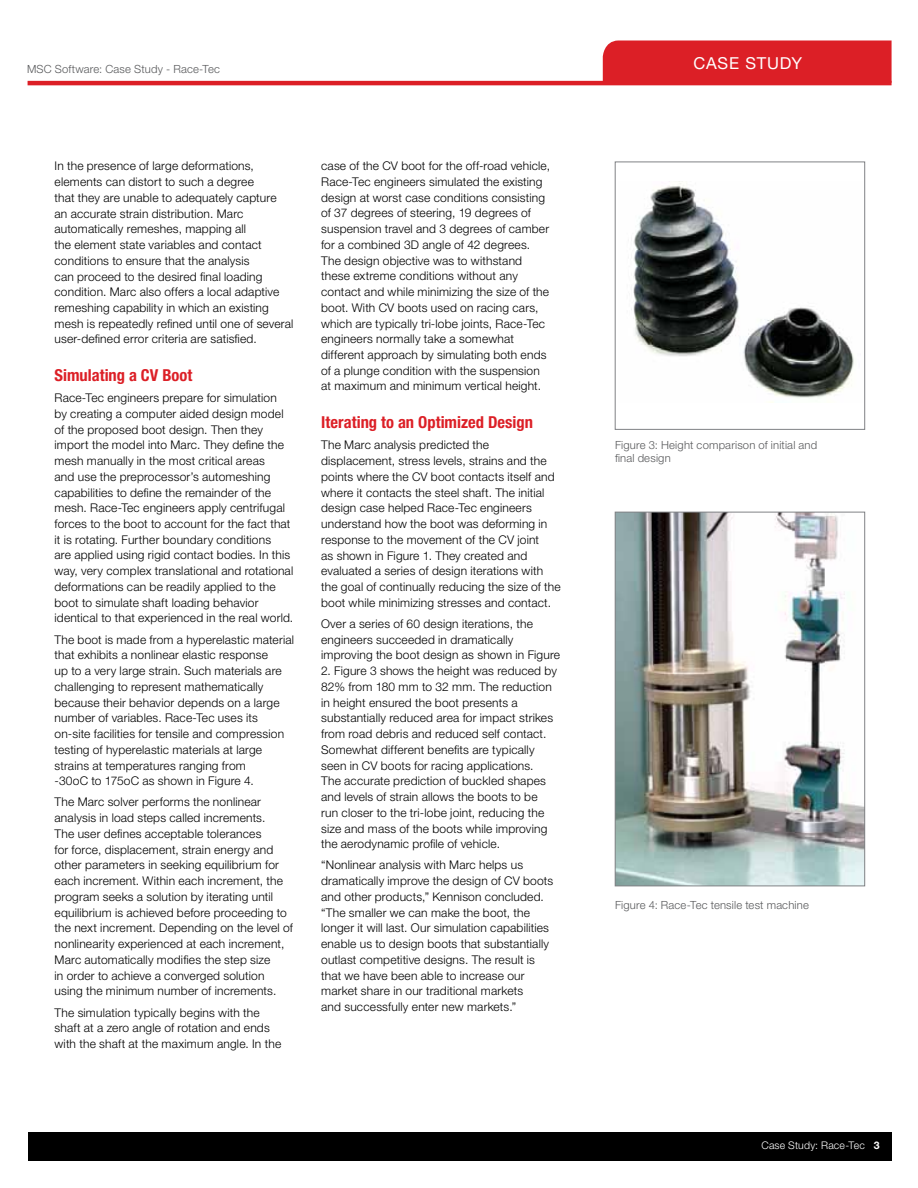
<style>
.page{position:relative;width:918px;height:1188px;background:#fff}
.page>*{position:absolute;margin:0;border:0;box-sizing:border-box;transform-origin:0 0}
.t1{font:700 condensed 16.5px "Helvetica Neue LT Pro";color:#dc1f26}
.t2{font:16.5px "Helvetica Neue LT Pro";letter-spacing:.045em;color:#fff}
.t3{font:300 12px/15.8px "Helvetica Neue LT Pro";letter-spacing:.015em;color:#000}
.t4{font:300 11.25px/13.5px "Helvetica Neue LT Pro";letter-spacing:.015em;color:#58595b}
.t5{font:300 10.5px "Helvetica Neue LT Pro";letter-spacing:.02em;color:#fff}
.s1{font-weight:700}
</style>
<div class="page">
<img style="left:631px;top:181px;width:223px;height:222px">
<div style="left:615px;top:162px;width:250px;height:268px;border:1px solid #808285"></div>
<img style="left:617px;top:514px;width:246px;height:370px">
<div style="left:615px;top:512px;width:250px;height:374px;border:1px solid #808285"></div>
<hr style="left:28px;top:81px;width:864px;height:4px;background:#dc1f26">
<div style="left:603px;top:40px;width:289px;height:43px;background:#dc1f26"></div>
<div style="left:28px;top:1132px;width:864px;height:29px;background:#000"></div>
<p class="t4" style="left:27px;top:62px;width:195px">MSC Software: Case Study - Race-Tec</p>
<p class="t3" style="left:55px;top:158px;width:240px">In the presence of large deformations, elements can distort to such a degree<br>that they are unable to adequately capture<br>an accurate strain distribution. Marc automatically remeshes, mapping all<br>the element state variables and contact conditions to ensure that the analysis<br>can proceed to the desired final loading condition. Marc also offers a local adaptive remeshing capability in which an existing mesh is repeatedly refined until one of several user-defined error criteria are satisfied.</p>
<h1 class="t1" style="left:55px;top:365px;width:139px">Simulating a CV Boot</h1>
<p class="t3" style="left:55px;top:390px;width:240px">Race-Tec engineers prepare for simulation<br>by creating a computer aided design model of the proposed boot design. Then they import the model into Marc. They define the mesh manually in the most critical areas<br>and use the preprocessor’s automeshing capabilities to define the remainder of the mesh. Race-Tec engineers apply centrifugal forces to the boot to account for the fact that it is rotating. Further boundary conditions<br>are applied using rigid contact bodies. In this way, very complex translational and rotational deformations can be readily applied to the boot to simulate shaft loading behavior identical to that experienced in the real world.</p>
<p class="t3" style="left:55px;top:631px;width:241px">The boot is made from a hyperelastic material that exhibits a nonlinear elastic response<br>up to a very large strain. Such materials are challenging to represent mathematically because their behavior depends on a large number of variables. Race-Tec uses its on-site facilities for tensile and compression testing of hyperelastic materials at large strains at temperatures ranging from<br>-30oC to 175oC as shown in Figure 4.</p>
<p class="t3" style="left:55px;top:794px;width:240px">The Marc solver performs the nonlinear analysis in load steps called increments.<br>The user defines acceptable tolerances<br>for force, displacement, strain energy and other parameters in seeking equilibrium for each increment. Within each increment, the program seeks a solution by iterating until equilibrium is achieved before proceeding to the next increment. Depending on the level of nonlinearity experienced at each increment, Marc automatically modifies the step size<br>in order to achieve a converged solution using the minimum number of increments.</p>
<p class="t3" style="left:55px;top:1004px;width:228px">The simulation typically begins with the shaft at a zero angle of rotation and ends with the shaft at the maximum angle. In the</p>
<p class="t3" style="left:321px;top:158px;width:230px">case of the CV boot for the off-road vehicle, Race-Tec engineers simulated the existing design at worst case conditions consisting of 37 degrees of steering, 19 degrees of suspension travel and 3 degrees of camber for a combined 3D angle of 42 degrees.<br>The design objective was to withstand these extreme conditions without any contact and while minimizing the size of the boot. With CV boots used on racing cars, which are typically tri-lobe joints, Race-Tec engineers normally take a somewhat different approach by simulating both ends of a plunge condition with the suspension at maximum and minimum vertical height.</p>
<h1 class="t1" style="left:321px;top:412px;width:213px">Iterating to an Optimized Design</h1>
<p class="t3" style="left:321px;top:437px;width:241px">The Marc analysis predicted the displacement, stress levels, strains and the points where the CV boot contacts itself and where it contacts the steel shaft. The initial design case helped Race-Tec engineers understand how the boot was deforming in response to the movement of the CV joint<br>as shown in Figure 1. They created and evaluated a series of design iterations with the goal of continually reducing the size of the boot while minimizing stresses and contact.</p>
<p class="t3" style="left:321px;top:615px;width:241px">Over a series of 60 design iterations, the engineers succeeded in dramatically improving the boot design as shown in Figure</p>
<p class="t3" style="left:321px;top:663px;width:237px">2. Figure 3 shows the height was reduced by 82% from 180 mm to 32 mm. The reduction in height ensured the boot presents a substantially reduced area for impact strikes from road debris and reduced self contact.<br>Somewhat different benefits are typically seen in CV boots for racing applications.<br>The accurate prediction of buckled shapes and levels of strain allows the boots to be run closer to the tri-lobe joint, reducing the size and mass of the boots while improving the aerodynamic profile of vehicle.</p>
<p class="t3" style="left:321px;top:857px;width:234px">“Nonlinear analysis with Marc helps us dramatically improve the design of CV boots and other products,” Kennison concluded. “The smaller we can make the boot, the longer it will last. Our simulation capabilities enable us to design boots that substantially outlast competitive designs. The result is that we have been able to increase our market share in our traditional markets<br>and successfully enter new markets.”</p>
<h1 class="t2" style="left:694px;top:53px;width:110px">CASE STUDY</h1>
<p class="t4" style="left:615px;top:438px;width:204px">Figure 3: Height comparison of initial and final design</p>
<p class="t4" style="left:615px;top:898px;width:195px">Figure 4: Race-Tec tensile test machine</p>
<p class="t5" style="left:761px;top:1139px;width:120px">Case Study: Race-Tec <span class="s1">3</span></p>
</div>
